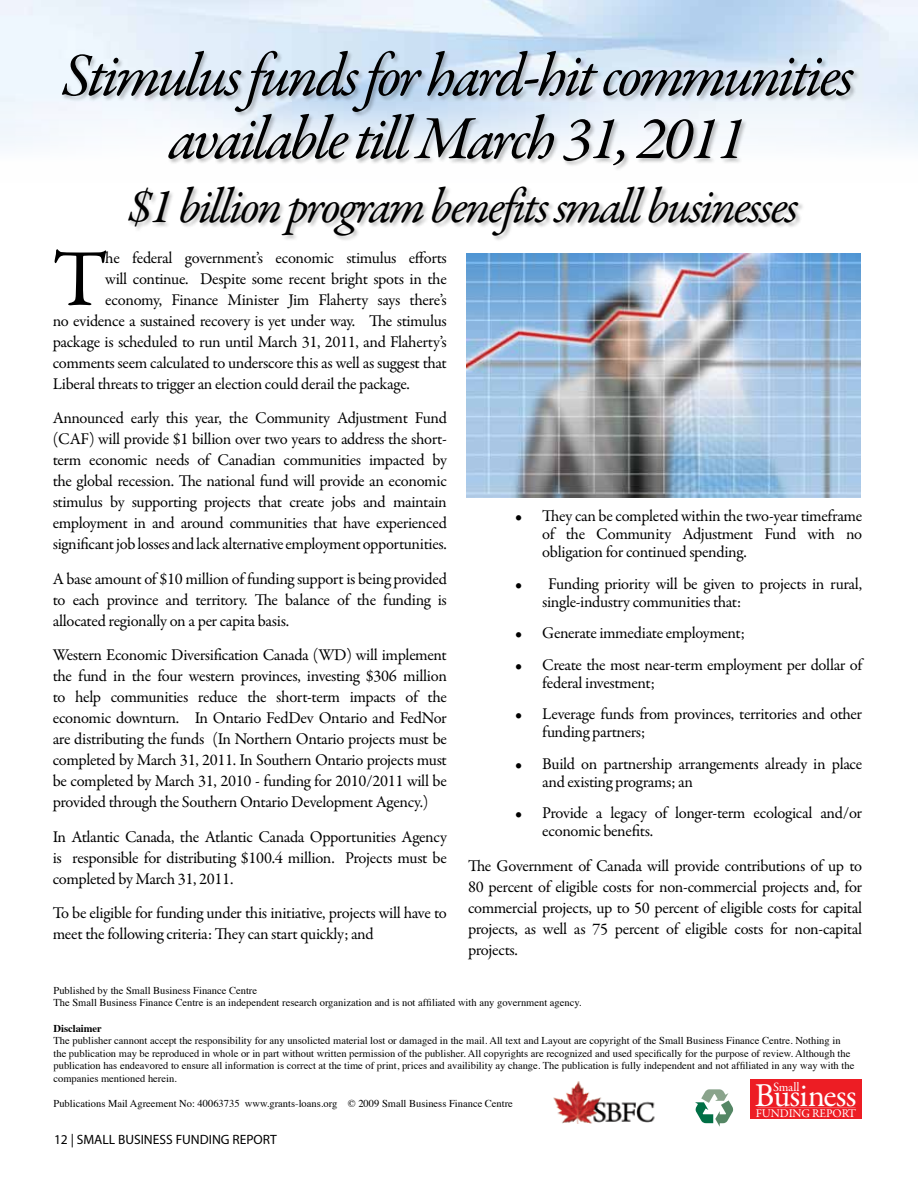
<style>
.page{position:relative;width:918px;height:1188px;background:#fff}
.page>*{position:absolute;margin:0;border:0;box-sizing:border-box;transform-origin:0 0}
.t1{font:81.3px "Garamond Premr Pro";color:#000}
.t2{font:italic 61.5px/63px "Garamond Premr Pro";letter-spacing:-.055em;color:#000;text-align:center}
.t3{font:italic 49.5px "Garamond Premr Pro";letter-spacing:-.05em;color:#000}
.t4{font:33.6px "Garamond Premr Pro";letter-spacing:-.025em;color:#fff}
.t5{font:16.5px/21px "Garamond Premr Pro";letter-spacing:-.02em;color:#000;text-align:justify}
.t6{font:13.5px "Myriad Pro";color:#000}
.t7{font:12.75px "Garamond Premr Pro";letter-spacing:-.005em;color:#fff}
.t8{font:11.85px "Garamond Premr Pro";letter-spacing:-.01em;color:#fff}
.t9{font:10.5px/12.6px "Times";color:#000}
.t10{font:700 10.5px "Times";color:#000}
</style>
<div class="page">
<img style="left:467px;top:254px;width:393px;height:243px">
<div style="left:61px;top:50px;width:800px;height:121px;background:#000;opacity:.25"></div>
<div style="left:128px;top:186px;width:677px;height:55px;background:#000;opacity:.25"></div>
<svg style="left:695px;top:1089px;width:38px;height:38px"></svg>
<div style="left:751px;top:1079px;width:111px;height:40px;background:#ed1d24"></div>
<img style="left:553px;top:1081px;width:102px;height:43px">
<h2 class="t2" style="left:61px;top:47px;width:794px">Stimulus funds for hard-hit communities available till March 31, 2011</h2>
<h3 class="t3" style="left:128px;top:175px;width:672px">$1 billion program benefits small businesses</h3>
<h1 class="t1" style="left:53px;top:230px;width:56px">T</h1>
<p class="t5" style="left:105px;top:247px;width:343px">he federal government’s economic stimulus efforts</p>
<p class="t5" style="left:105px;top:268px;width:343px">will continue. Despite some recent bright spots in the</p>
<p class="t5" style="left:105px;top:289px;width:343px">economy, Finance Minister Jim Flaherty says there’s</p>
<p class="t5" style="left:53px;top:310px;width:396px">no evidence a sustained recovery is yet under way. The stimulus</p>
<p class="t5" style="left:53px;top:331px;width:396px">package is scheduled to run until March 31, 2011, and Flaherty’s</p>
<p class="t5" style="left:53px;top:352px;width:396px">comments seem calculated to underscore this as well as suggest that</p>
<p class="t5" style="left:53px;top:373px;width:359px">Liberal threats to trigger an election could derail the package.</p>
<p class="t5" style="left:53px;top:408px;width:396px">Announced early this year, the Community Adjustment Fund (CAF) will provide $1 billion over two years to address the short&shy;term economic needs of Canadian communities impacted by the global recession. The national fund will provide an economic stimulus by supporting projects that create jobs and maintain employment in and around communities that have experienced significant job losses and lack alternative employment opportunities.</p>
<p class="t5" style="left:53px;top:569px;width:396px">A base amount of $10 million of funding support is being provided to each province and territory. The balance of the funding is allocated regionally on a per capita basis.</p>
<p class="t5" style="left:53px;top:645px;width:396px">Western Economic Diversification Canada (WD) will implement the fund in the four western provinces, investing $306 million to help communities reduce the short-term impacts of the economic downturn. In Ontario FedDev Ontario and FedNor are distributing the funds (In Northern Ontario projects must be completed by March 31, 2011. In Southern Ontario projects must be completed by March 31, 2010 - funding for 2010/2011 will be provided through the Southern Ontario Development Agency.)</p>
<p class="t5" style="left:53px;top:827px;width:396px">In Atlantic Canada, the Atlantic Canada Opportunities Agency is responsible for distributing $100.4 million. Projects must be completed by March 31, 2011.</p>
<p class="t5" style="left:53px;top:903px;width:396px">To be eligible for funding under this initiative, projects will have to meet the following criteria: They can start quickly; and</p>
<p class="t5" style="left:542px;top:508px;width:321px;line-height:18px;text-indent:-27px">• They can be completed within the two-year timeframe of the Community Adjustment Fund with no obligation for continued spending.</p>
<p class="t5" style="left:542px;top:575px;width:321px;line-height:18px;text-indent:-27px">• Funding priority will be given to projects in rural, single-industry communities that:</p>
<p class="t5" style="left:515px;top:623px;width:231px">• Generate immediate employment;</p>
<p class="t5" style="left:542px;top:656px;width:321px;line-height:18px;text-indent:-27px">• Create the most near-term employment per dollar of federal investment;</p>
<p class="t5" style="left:542px;top:706px;width:321px;line-height:18px;text-indent:-27px">• Leverage funds from provinces, territories and other funding partners;</p>
<p class="t5" style="left:542px;top:755px;width:321px;line-height:18px;text-indent:-27px">• Build on partnership arrangements already in place and existing programs; an</p>
<p class="t5" style="left:542px;top:805px;width:321px;line-height:18px;text-indent:-27px">• Provide a legacy of longer-term ecological and/or economic benefits.</p>
<p class="t5" style="left:468px;top:856px;width:396px">The Government of Canada will provide contributions of up to 80 percent of eligible costs for non-commercial projects and, for commercial projects, up to 50 percent of eligible costs for capital projects, as well as 75 percent of eligible costs for non-capital projects.</p>
<p class="t9" style="left:54px;top:983px;width:530px">Published by the Small Business Finance Centre<br>The Small Business Finance Centre is an independent research organization and is not affiliated with any government agency.</p>
<p class="t10" style="left:54px;top:1018px;width:50px">Disclaimer</p>
<p class="t9" style="left:54px;top:1033px;width:802px">The publisher cannont accept the responsibility for any unsolicted material lost or damaged in the mail. All text and Layout are copyright of the Small Business Finance Centre. Nothing in the publication may be reproduced in whole or in part without written permission of the publisher. All copyrights are recognized and used specifically for the purpose of review. Although the publication has endeavored to ensure all information is correct at the time of print, prices and availibility ay change. The publication is fully independent and not affiliated in any way with the companies mentioned herein.</p>
<p class="t9" style="left:54px;top:1096px;width:461px">Publications Mail Agreement No: 40063735 www.grants-loans.org © 2009 Small Business Finance Centre</p>
<p class="t7" style="left:773px;top:1079px;width:28px">Small</p>
<h3 class="t4" style="left:755px;top:1075px;width:103px">Business</h3>
<p class="t8" style="left:756px;top:1107px;width:102px">FUNDING REPORT</p>
<p class="t6" style="left:54px;top:1131px;width:225px">12 | SMALL BUSINESS FUNDING REPORT</p>
</div>
